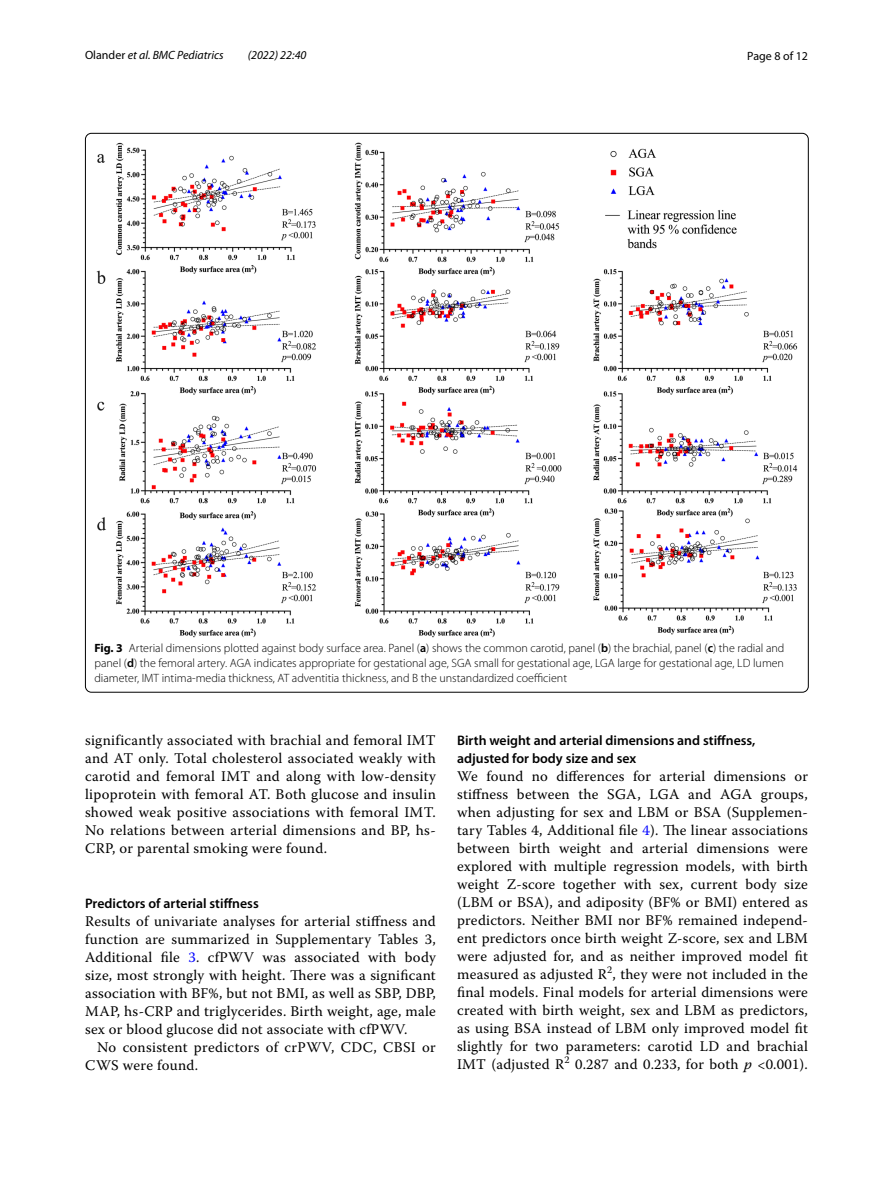
<style>
.page{position:relative;width:893px;height:1187px;background:#fff}
.page>*{position:absolute;margin:0;border:0;box-sizing:border-box;transform-origin:0 0}
.t1{font:14.7px/18px "Warnock Pro";letter-spacing:.02em;color:#000;text-align:justify}
.t2{font:600 13.8px/18px "Myriad Pro";color:#000}
.t3{font:300 12px/15px "Myriad Pro";color:#000;text-align:justify}
.t4{font:italic 12px "Myriad Pro";color:#000}
.t5{font:12px "Myriad Pro";color:#000}
.s1{font-style:normal}
.s2{font-weight:700}
.s3{font-weight:600}
.s4{color:#00f}
.s5{font-family:"Warnock Pro It 4"}
</style>
<div class="page">
<img style="left:97px;top:142px;width:700px;height:495px">
<p class="t4" style="left:85px;top:48px;width:140px"><span class="s1">Olander</span> et al. BMC Pediatrics</p>
<p class="t4" style="left:248px;top:48px;width:60px">(2022) 22:40</p>
<p class="t5" style="left:747px;top:48px;width:62px">Page 8 of 12</p>
<p class="t3" style="left:94px;top:641px;width:692px"><span class="s2">Fig. 3</span> Arterial dimensions plotted against body surface area. Panel (<span class="s3">a</span>) shows the common carotid, panel (<span class="s3">b</span>) the brachial, panel (<span class="s3">c</span>) the radial and panel (<span class="s3">d</span>) the femoral artery. AGA indicates appropriate for gestational age, SGA small for gestational age, LGA large for gestational age, LD lumen diameter, IMT intima-media thickness, AT adventitia thickness, and B the unstandardized coefficient</p>
<p class="t1" style="left:85px;top:731px;width:352px">significantly associated with brachial and femoral IMT and AT only. Total cholesterol associated weakly with carotid and femoral IMT and along with low-density lipoprotein with femoral AT. Both glucose and insulin showed weak positive associations with femoral IMT.<br>No relations between arterial dimensions and BP, hs-CRP, or parental smoking were found.</p>
<p class="t2" style="left:85px;top:894px;width:175px">Predictors of arterial stiffness</p>
<p class="t1" style="left:85px;top:912px;width:352px">Results of univariate analyses for arterial stiffness and function are summarized in Supplementary Tables 3, Additional file <span class="s4">3</span>. cfPWV was associated with body size, most strongly with height. There was a significant association with BF%, but not BMI, as well as SBP, DBP, MAP, hs-CRP and triglycerides. Birth weight, age, male sex or blood glucose did not associate with cfPWV.</p>
<p class="t1" style="left:85px;top:1038px;width:352px;text-indent:12px">No consistent predictors of crPWV, CDC, CBSI or<br>CWS were found.</p>
<p class="t2" style="left:457px;top:731px;width:300px">Birth weight and arterial dimensions and stiffness, adjusted for body size and sex</p>
<p class="t1" style="left:457px;top:767px;width:352px">We found no differences for arterial dimensions or stiffness between the SGA, LGA and AGA groups, when adjusting for sex and LBM or BSA (Supplemen&shy;tary Tables 4, Additional file <span class="s4">4</span>). The linear associations between birth weight and arterial dimensions were explored with multiple regression models, with birth weight Z-score together with sex, current body size (LBM or BSA), and adiposity (BF% or BMI) entered as predictors. Neither BMI nor BF% remained independ&shy;ent predictors once birth weight Z-score, sex and LBM were adjusted for, and as neither improved model fit measured as adjusted R<sup>2</sup>, they were not included in the final models. Final models for arterial dimensions were created with birth weight, sex and LBM as predictors, as using BSA instead of LBM only improved model fit slightly for two parameters: carotid LD and brachial IMT (adjusted R<sup>2</sup> 0.287 and 0.233, for both <span class="s5">p</span> &lt;0.001).</p>
</div>
